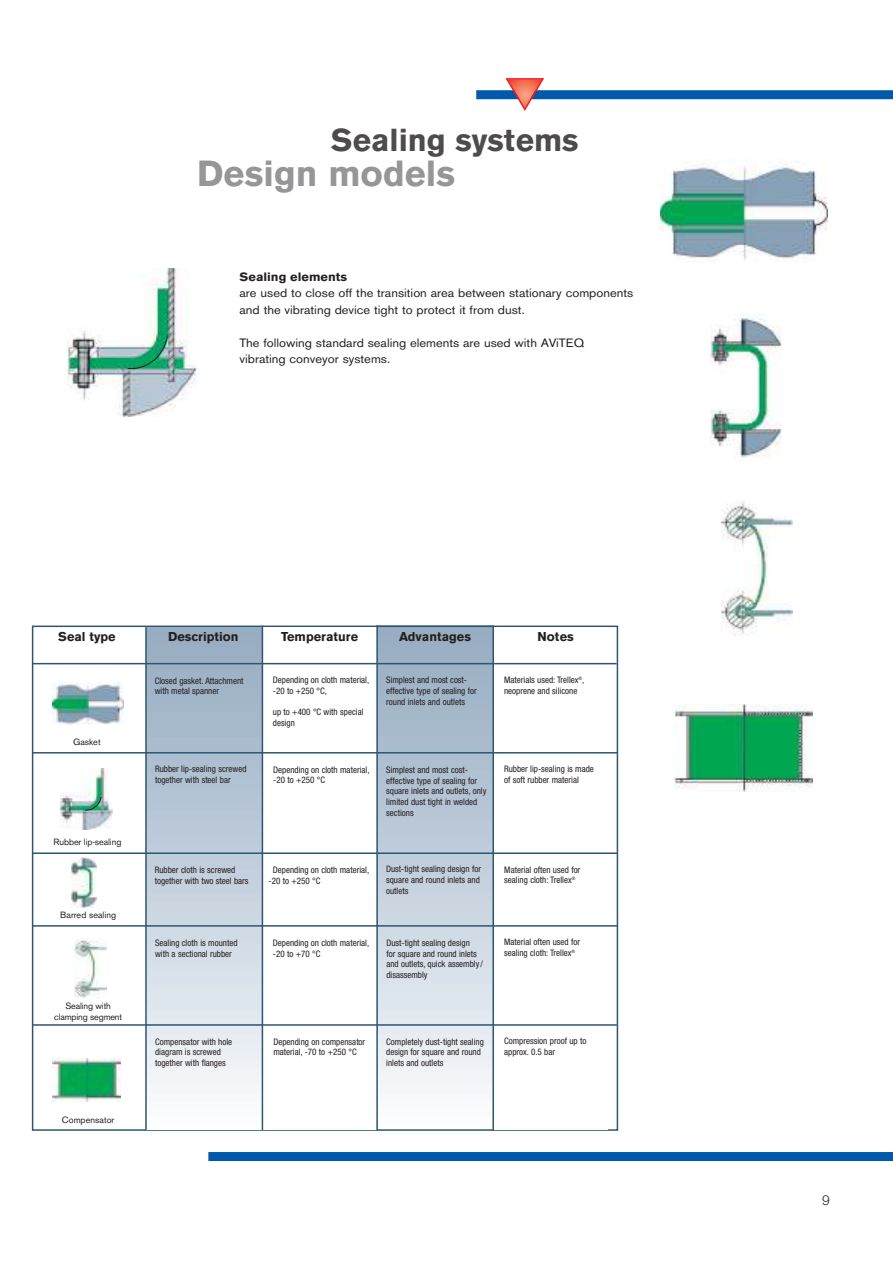
<style>
.page{position:relative;width:893px;height:1263px;background:#fff}
.page>*{position:absolute;margin:0;border:0;box-sizing:border-box;transform-origin:0 0}
.t1{font:700 36px "Standard Grotesk BSK";color:#969698}
.t2{font:700 31.5px "Standard Grotesk BSK";color:#4e4b4c}
.t3{font:300 13.5px "Standard Grotesk BSK";color:#241f1f}
.t4{font:700 12.75px "Standard Grotesk BSK";color:#241f1f}
.t5{font:12px/16.5px "Standard Grotesk BSK";color:#241f1f;scale:1.07 1}
.t6{font:700 12px "Standard Grotesk BSK";color:#241f1f;scale:1.07 1}
.t7{font:condensed 9px/10.8px "Helvetica Neue LT Std";color:#241f1f}
.t8{font:9px/10.5px "Standard Grotesk BSK";letter-spacing:-.01em;color:#241f1f;text-align:center}
</style>
<div class="page">
<div style="left:376px;top:625px;width:117px;height:504px;background:linear-gradient(to bottom,#92a8bf,#fafbfd)"></div>
<div style="left:147px;top:627px;width:116px;height:502px;background:linear-gradient(to bottom,#91a8bf,#f9fafc)"></div>
<div style="left:208px;top:1152px;width:685px;height:9px;background:#0059ab"></div>
<img style="left:67px;top:268px;width:129px;height:149px">
<svg style="left:126px;top:335px;width:42px;height:37px"></svg>
<div style="left:476px;top:90px;width:417px;height:9px;background:#0059ab"></div>
<img style="left:710px;top:314px;width:72px;height:143px">
<img style="left:721px;top:502px;width:72px;height:134px">
<img style="left:660px;top:159px;width:168px;height:101px">
<svg style="left:505px;top:78px;width:39px;height:33px"></svg>
<hr style="left:145px;top:627px;width:2px;height:503px;background:#2c5672">
<hr style="left:262px;top:625px;width:1px;height:505px;background:#2c5672">
<hr style="left:376px;top:625px;width:2px;height:505px;background:#2c5672">
<hr style="left:492px;top:625px;width:2px;height:505px;background:#2c5672">
<hr style="left:32px;top:663px;width:585px;height:1px;background:#2c5672">
<hr style="left:32px;top:752px;width:585px;height:1px;background:#2c5672">
<hr style="left:32px;top:1024px;width:585px;height:2px;background:#2c5672">
<hr style="left:32px;top:925px;width:585px;height:2px;background:#2c5672">
<hr style="left:32px;top:852px;width:585px;height:2px;background:#2c5672">
<img style="left:61px;top:769px;width:52px;height:60px">
<svg style="left:85px;top:796px;width:17px;height:15px"></svg>
<img style="left:71px;top:857px;width:26px;height:51px">
<img style="left:74px;top:939px;width:32px;height:58px">
<img style="left:52px;top:1058px;width:69px;height:43px">
<img style="left:53px;top:682px;width:71px;height:43px">
<img style="left:675px;top:705px;width:138px;height:86px">
<h2 class="t2" style="left:331px;top:123px;width:249px">Sealing systems</h2>
<h1 class="t1" style="left:197px;top:153px;width:259px">Design models</h1>
<h3 class="t6" style="left:240px;top:270px;width:102px">Sealing elements</h3>
<h3 class="t5" style="left:240px;top:285px;width:369px">are used to close off the transition area between stationary components and the vibrating device tight to protect it from dust.</h3>
<h3 class="t5" style="left:240px;top:335px;width:324px">The following standard sealing elements are used with AViTEQ vibrating conveyor systems.</h3>
<h3 class="t4" style="left:58px;top:629px;width:59px">Seal type</h3>
<h3 class="t4" style="left:168px;top:629px;width:72px">Description</h3>
<h3 class="t4" style="left:281px;top:629px;width:79px">Temperature</h3>
<h3 class="t4" style="left:399px;top:629px;width:74px">Advantages</h3>
<h3 class="t4" style="left:538px;top:629px;width:38px">Notes</h3>
<p class="t8" style="left:73px;top:737px;width:29px">Gasket</p>
<p class="t8" style="left:54px;top:836px;width:69px">Rubber lip-sealing</p>
<p class="t8" style="left:60px;top:910px;width:57px">Barred sealing</p>
<p class="t8" style="left:54px;top:1001px;width:70px">Sealing with clamping segment</p>
<p class="t8" style="left:62px;top:1114px;width:54px">Compensator</p>
<p class="t7" style="left:155px;top:676px;width:90px">Closed gasket. Attachment with metal spanner</p>
<p class="t7" style="left:273px;top:675px;width:98px">Depending on cloth material, -20 to +250 °C,</p>
<p class="t7" style="left:273px;top:707px;width:92px">up to +400 °C with special design</p>
<p class="t7" style="left:386px;top:675px;width:92px">Simplest and most cost&shy;effective type of sealing for round inlets and outlets</p>
<p class="t7" style="left:504px;top:675px;width:82px">Materials used: Trellex<sup>®</sup>, neoprene and silicone</p>
<p class="t7" style="left:155px;top:764px;width:93px">Rubber lip-sealing screwed together with steel bar</p>
<p class="t7" style="left:273px;top:765px;width:98px">Depending on cloth material, -20 to +250 °C</p>
<p class="t7" style="left:386px;top:765px;width:102px">Simplest and most cost&shy;effective type of sealing for square inlets and outlets, only limited dust tight in welded sections</p>
<p class="t7" style="left:504px;top:764px;width:91px">Rubber lip-sealing is made of soft rubber material</p>
<p class="t7" style="left:155px;top:865px;width:95px">Rubber cloth is screwed together with two steel bars</p>
<p class="t7" style="left:269px;top:865px;width:102px;text-indent:4px">Depending on cloth material, -20 to +250 °C</p>
<p class="t7" style="left:386px;top:864px;width:96px">Dust-tight sealing design for square and round inlets and outlets</p>
<p class="t7" style="left:504px;top:865px;width:77px">Material often used for sealing cloth: Trellex<sup>®</sup></p>
<p class="t7" style="left:155px;top:938px;width:84px">Sealing cloth is mounted with a sectional rubber</p>
<p class="t7" style="left:273px;top:938px;width:98px">Depending on cloth material, -20 to +70 °C</p>
<p class="t7" style="left:386px;top:938px;width:98px">Dust-tight sealing design<br>for square and round inlets and outlets, quick assembly/ disassembly</p>
<p class="t7" style="left:504px;top:937px;width:77px">Material often used for sealing cloth: Trellex<sup>®</sup></p>
<p class="t7" style="left:155px;top:1037px;width:79px">Compensator with hole diagram is screwed together with flanges</p>
<p class="t7" style="left:273px;top:1037px;width:93px">Depending on compensator material, -70 to +250 °C</p>
<p class="t7" style="left:386px;top:1037px;width:99px">Completely dust-tight sealing design for square and round inlets and outlets</p>
<p class="t7" style="left:504px;top:1036px;width:84px">Compression proof up to approx. 0.5 bar</p>
<h3 class="t3" style="left:822px;top:1193px;width:9px">9</h3>
</div>
